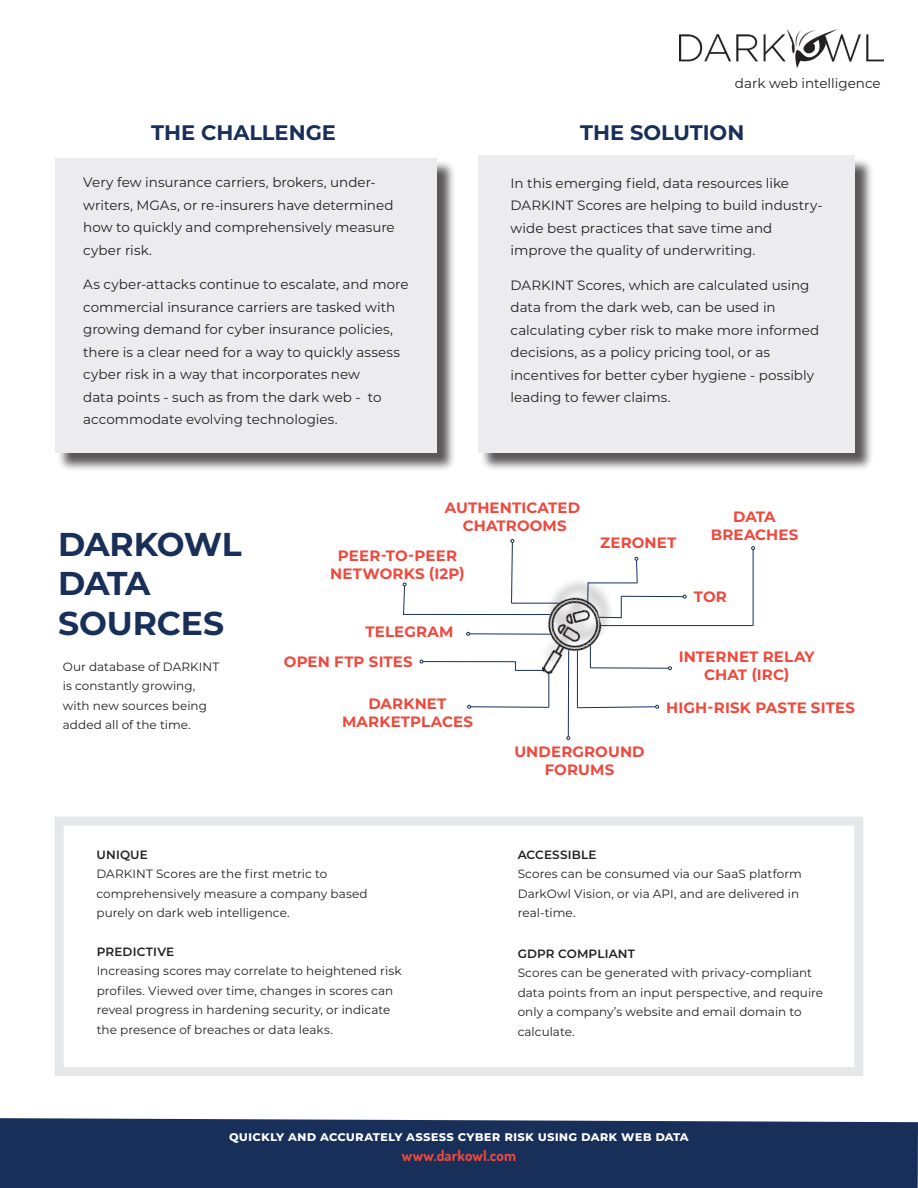
<style>
.page{position:relative;width:918px;height:1188px;background:#fff}
.page>*{position:absolute;margin:0;border:0;box-sizing:border-box;transform-origin:0 0}
.t1{font:700 33px/39.6px "Montserrat";letter-spacing:-.01em;color:#172f59}
.t2{font:700 21px "Montserrat";color:#172f59}
.t3{font:700 15px/18px "Montserrat";letter-spacing:.01em;color:#ef483c;text-align:center}
.t4{font:700 15px "Dosis";letter-spacing:.005em;color:#f04a3e}
.t5{font:13.5px/22.5px "Montserrat";color:#231f20}
.t6{font:700 13.5px "Montserrat";letter-spacing:.01em;color:#fff}
.t7{font:12px/19.5px "Montserrat";letter-spacing:.005em;color:#231f20}
.t8{font:600 12px "Montserrat";letter-spacing:.015em;color:#231f20}
</style>
<div class="page">
<div style="left:0;top:1118px;width:918px;height:70px;background:#172f59"></div>
<div style="left:55px;top:817px;width:808px;height:259px;border:9px solid #e6e7e9"></div>
<img style="left:680px;top:30px;width:204px;height:38px">
<svg style="left:511px;top:539px;width:16px;height:65px"></svg>
<hr style="left:568px;top:650px;width:1px;height:87px;background:#172f59">
<svg style="left:566px;top:736px;width:4px;height:4px"></svg>
<hr style="left:470px;top:633px;width:80px;height:2px;background:#172f59">
<svg style="left:466px;top:632px;width:4px;height:4px"></svg>
<svg style="left:420px;top:660px;width:130px;height:49px"></svg>
<svg style="left:403px;top:583px;width:3px;height:31px"></svg>
<hr style="left:403px;top:614px;width:147px;height:1px;background:#172f59">
<hr style="left:753px;top:550px;width:1px;height:76px;background:#172f59">
<svg style="left:751px;top:546px;width:4px;height:4px"></svg>
<hr style="left:599px;top:625px;width:154px;height:1px;background:#172f59">
<hr style="left:591px;top:667px;width:77px;height:2px;background:#172f59">
<svg style="left:668px;top:666px;width:4px;height:4px"></svg>
<svg style="left:577px;top:667px;width:82px;height:42px"></svg>
<svg style="left:615px;top:557px;width:72px;height:62px"></svg>
<div style="left:540px;top:576px;width:75px;height:93px;background:#231f20;opacity:.39"></div>
<img style="left:527px;top:593px;width:83px;height:82px">
<div style="left:480px;top:158px;width:394px;height:314px;background:#231f20;opacity:.75"></div>
<div style="left:478px;top:156px;width:376px;height:297px;background:#ececee"></div>
<div style="left:57px;top:160px;width:399px;height:312px;background:#231f20;opacity:.75"></div>
<div style="left:55px;top:158px;width:382px;height:295px;background:#ececee"></div>
<p class="t5" style="left:735px;top:72px;width:147px">dark web intelligence</p>
<h2 class="t2" style="left:151px;top:117px;width:186px">THE CHALLENGE</h2>
<h2 class="t2" style="left:580px;top:117px;width:166px">THE SOLUTION</h2>
<p class="t5" style="left:83px;top:171px;width:313px">Very few insurance carriers, brokers, under&shy;writers, MGAs, or re-insurers have determined how to quickly and comprehensively measure cyber risk.</p>
<p class="t5" style="left:83px;top:273px;width:327px">As cyber-attacks continue to escalate, and more commercial insurance carriers are tasked with growing demand for cyber insurance policies, there is a clear need for a way to quickly assess cyber risk in a way that incorporates new<br>data points - such as from the dark web - to accommodate evolving technologies.</p>
<p class="t5" style="left:511px;top:171px;width:314px">In this emerging field, data resources like DARKINT Scores are helping to build industry&shy;wide best practices that save time and improve the quality of underwriting.</p>
<p class="t5" style="left:511px;top:273px;width:310px">DARKINT Scores, which are calculated using data from the dark web, can be used in calculating cyber risk to make more informed decisions, as a policy pricing tool, or as incentives for better cyber hygiene - possibly leading to fewer claims.</p>
<h1 class="t1" style="left:58px;top:523px;width:185px">DARKOWL<br>DATA<br>SOURCES</h1>
<p class="t7" style="left:63px;top:656px;width:158px">Our database of DARKINT is constantly growing, with new sources being added all of the time.</p>
<p class="t3" style="left:445px;top:498px;width:137px">AUTHENTICATED<br>CHATROOMS</p>
<p class="t3" style="left:330px;top:546px;width:136px">PEER-TO-PEER<br>NETWORKS (I2P)</p>
<p class="t3" style="left:284px;top:616px;width:171px;line-height:30px;text-align:left;text-indent:82px">TELEGRAM<br>OPEN FTP SITES</p>
<p class="t3" style="left:342px;top:693px;width:132px">DARKNET<br>MARKETPLACES</p>
<p class="t3" style="left:600px;top:533px;width:78px">ZERONET</p>
<p class="t3" style="left:711px;top:507px;width:89px">DATA<br>BREACHES</p>
<p class="t3" style="left:694px;top:587px;width:35px">TOR</p>
<p class="t3" style="left:679px;top:647px;width:137px">INTERNET RELAY<br>CHAT (IRC)</p>
<p class="t3" style="left:666px;top:698px;width:190px">HIGH-RISK PASTE SITES</p>
<p class="t3" style="left:514px;top:742px;width:132px">UNDERGROUND<br>FORUMS</p>
<p class="t8" style="left:97px;top:846px;width:53px">UNIQUE</p>
<p class="t7" style="left:97px;top:864px;width:273px">DARKINT Scores are the first metric to comprehensively measure a company based purely on dark web intelligence.</p>
<p class="t8" style="left:97px;top:943px;width:79px">PREDICTIVE</p>
<p class="t7" style="left:97px;top:961px;width:306px">Increasing scores may correlate to heightened risk profiles. Viewed over time, changes in scores can reveal progress in hardening security, or indicate the presence of breaches or data leaks.</p>
<p class="t8" style="left:518px;top:846px;width:80px">ACCESSIBLE</p>
<p class="t7" style="left:518px;top:864px;width:286px">Scores can be consumed via our SaaS platform<br>DarkOwl Vision, or via API, and are delivered in real-time.</p>
<p class="t8" style="left:518px;top:945px;width:119px">GDPR COMPLIANT</p>
<p class="t7" style="left:518px;top:963px;width:307px">Scores can be generated with privacy-compliant data points from an input perspective, and require only a company’s website and email domain to calculate.</p>
<p class="t6" style="left:229px;top:1127px;width:461px">quickly and accurately assess cyber risk using dark web data</p>
<p class="t4" style="left:402px;top:1146px;width:116px">www.darkowl.com</p>
</div>
